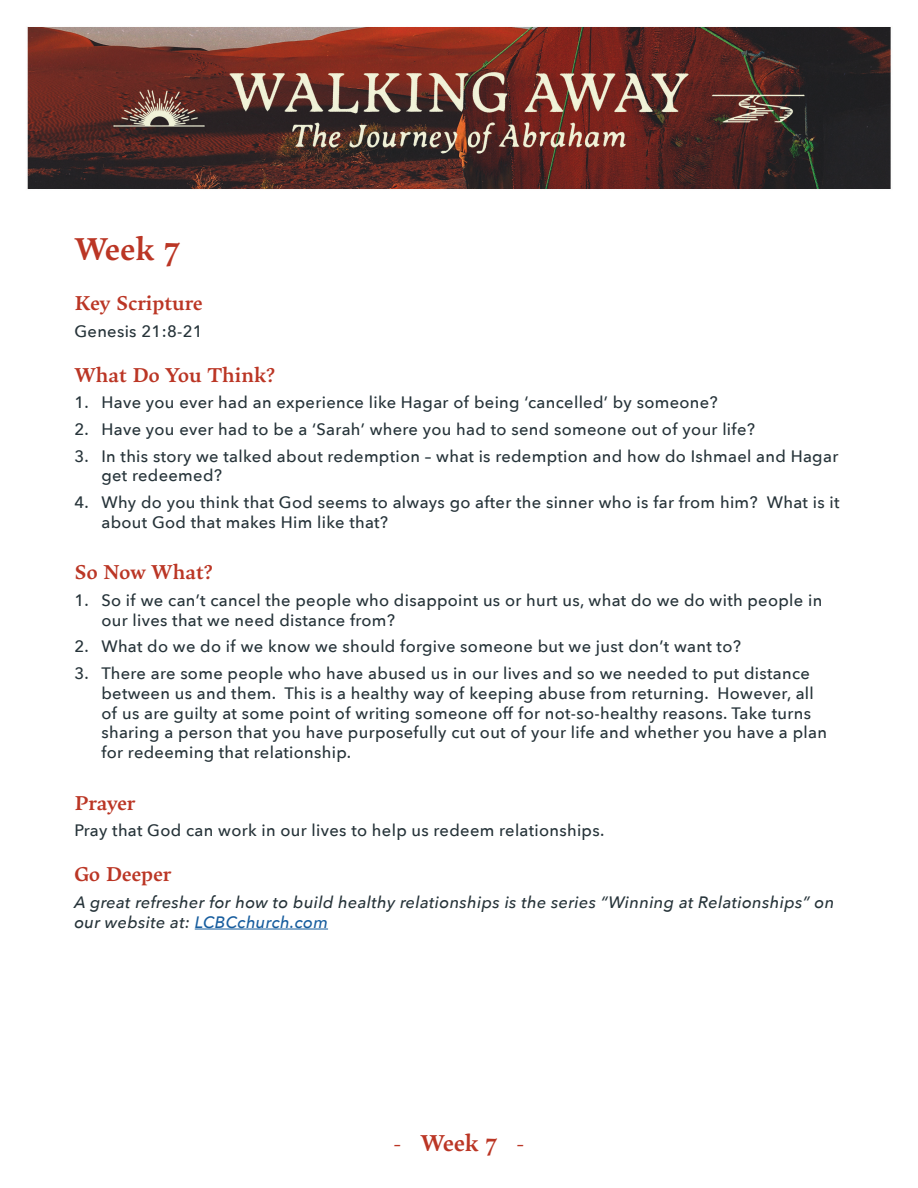
<style>
.page{position:relative;width:918px;height:1188px;background:#fff}
.page>*{position:absolute;margin:0;border:0;box-sizing:border-box;transform-origin:0 0}
.t1{font:600 33px "Maecenas";color:#bb3625}
.t2{font:600 24px "Maecenas";color:#bb3625}
.t3{font:600 21px "Maecenas";color:#bb3625}
.t4{font:500 16.5px/19.8px "Avenir Next";letter-spacing:.02em;color:#263339}
.t5{font:italic 500 16.5px/19.8px "Avenir Next";letter-spacing:.02em;color:#263339}
.s1{color:#175d9e}
.s2{font-weight:400}
</style>
<div class="page">
<img style="left:27px;top:27px;width:864px;height:162px">
<hr style="left:195px;top:929px;width:133px;height:1px;background:#175d9e">
<p class="t1" style="left:74px;top:223px;width:107px">Week 7</p>
<p class="t3" style="left:74px;top:287px;width:130px">Key Scripture</p>
<p class="t4" style="left:74px;top:321px;width:130px">Genesis 21:8-21</p>
<p class="t3" style="left:74px;top:359px;width:202px">What Do You Think?</p>
<p class="t4" style="left:74px;top:392px;width:645px">1. Have you ever had an experience like Hagar of being ‘cancelled’ by someone?</p>
<p class="t4" style="left:74px;top:419px;width:682px">2. Have you ever had to be a ‘Sarah’ where you had to send someone out of your life?</p>
<p class="t4" style="left:101px;top:445px;width:738px;text-indent:-27px">3. In this story we talked about redemption – what is redemption and how do Ishmael and Hagar get redeemed?</p>
<p class="t4" style="left:101px;top:492px;width:740px;text-indent:-27px">4. Why do you think that God seems to always go after the sinner who is far from him? What is it about God that makes Him like that?</p>
<p class="t3" style="left:74px;top:556px;width:140px">So Now What?</p>
<p class="t4" style="left:101px;top:590px;width:722px;text-indent:-27px">1. So if we can’t cancel the people who disappoint us or hurt us, what do we do with people in our lives that we need distance from?</p>
<p class="t4" style="left:74px;top:636px;width:668px">2. What do we do if we know we should forgive someone but we just don’t want to?</p>
<p class="t4" style="left:101px;top:663px;width:727px;text-indent:-27px">3. There are some people who have abused us in our lives and so we needed to put distance between us and them. This is a healthy way of keeping abuse from returning. However, all of us are guilty at some point of writing someone off for not-so-healthy reasons. Take turns sharing a person that you have purposefully cut out of your life and whether you have a plan for redeeming that relationship.</p>
<p class="t3" style="left:74px;top:787px;width:63px">Prayer</p>
<p class="t4" style="left:74px;top:820px;width:531px">Pray that God can work in our lives to help us redeem relationships.</p>
<p class="t3" style="left:74px;top:858px;width:99px">Go Deeper</p>
<p class="t5" style="left:74px;top:892px;width:761px">A great refresher for how to build healthy relationships is the series “Winning at Relationships” on our website at: <span class="s1">LCBCchurch.com</span></p>
<p class="t2" style="left:394px;top:1125px;width:132px"><span class="s2">-</span> Week 7 <span class="s2">-</span></p>
</div>
